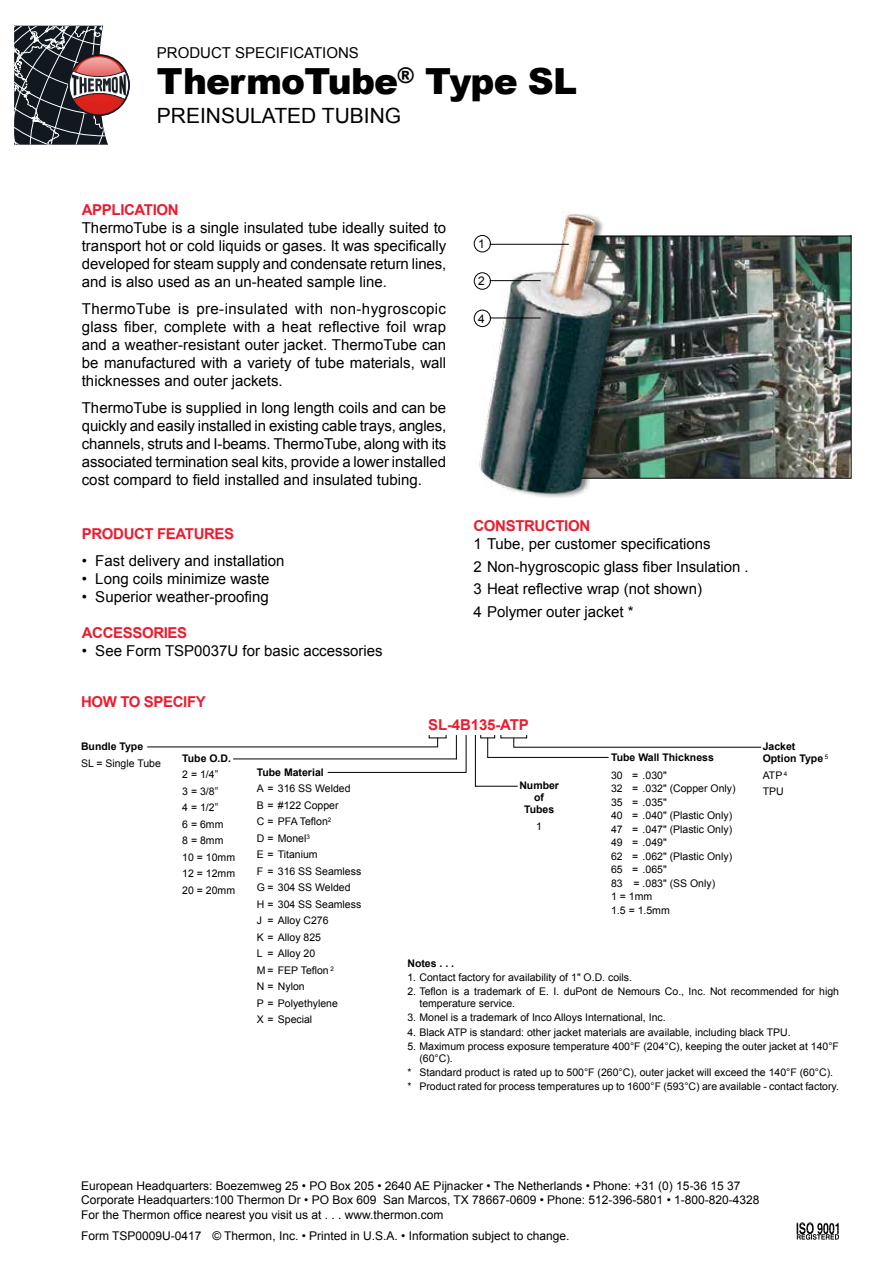
<style>
.page{position:relative;width:893px;height:1263px;background:#fff}
.page>*{position:absolute;margin:0;border:0;box-sizing:border-box;transform-origin:0 0}
.t1{font:900 36px "Arial";letter-spacing:-.025em;color:#000}
.t2{font:21px "Arial";color:#000}
.t3{font:15px/18px "Arial";color:#000;text-align:justify}
.t4{font:700 15px "Arial";letter-spacing:-.025em;color:#ed1b2f}
.t5{font:15px "Arial";color:#000101}
.t6{font:12px/14.4px "Arial";color:#000}
.t7{font:10.5px/16.5px "Arial";color:#000}
.t8{font:700 10.5px/12px "Arial";color:#000;text-align:center}
</style>
<div class="page">
<svg style="left:14px;top:26px;width:116px;height:119px"></svg>
<svg style="left:797px;top:1222px;width:42px;height:18px"></svg>
<hr style="left:147px;top:746px;width:291px;height:1px;background:#000">
<hr style="left:233px;top:758px;width:224px;height:1px;background:#000">
<hr style="left:466px;top:734px;width:1px;height:39px;background:#000">
<hr style="left:475px;top:786px;width:43px;height:1px;background:#000">
<hr style="left:328px;top:772px;width:138px;height:1px;background:#000">
<hr style="left:475px;top:734px;width:1px;height:53px;background:#000">
<svg style="left:456px;top:735px;width:1px;height:24px"></svg>
<svg style="left:487px;top:738px;width:1px;height:19px"></svg>
<hr style="left:513px;top:747px;width:248px;height:1px;background:#000">
<hr style="left:487px;top:757px;width:122px;height:1px;background:#000">
<img style="left:661px;top:235px;width:191px;height:244px">
<img style="left:473px;top:212px;width:188px;height:286px">
<hr style="left:490px;top:244px;width:79px;height:1px;background:#000">
<hr style="left:490px;top:280px;width:51px;height:1px;background:#000">
<div style="left:474px;top:235px;width:17px;height:17px;border:1px solid #000;border-radius:50%"></div>
<div style="left:474px;top:272px;width:17px;height:18px;border:1px solid #000;border-radius:50%"></div>
<hr style="left:490px;top:318px;width:51px;height:1px;background:#000">
<div style="left:474px;top:310px;width:17px;height:17px;border:1px solid #000;border-radius:50%"></div>
<h3 class="t5" style="left:157px;top:43px;width:203px">PRODUCT SPECIFICATIONS</h3>
<h1 class="t1" style="left:157px;top:55px;width:422px">ThermoTube<sup>®</sup> Type SL</h1>
<h2 class="t2" style="left:157px;top:102px;width:246px">PREINSULATED TUBING</h2>
<h3 class="t4" style="left:82px;top:199px;width:98px">APPLICATION</h3>
<h3 class="t3" style="left:82px;top:219px;width:366px">ThermoTube is a single insulated tube ideally suited to transport hot or cold liquids or gases. It was specifically developed for steam supply and condensate return lines, and is also used as an un-heated sample line.</h3>
<p class="t3" style="left:82px;top:300px;width:366px">ThermoTube is pre-insulated with non-hygroscopic glass fiber, complete with a heat reflective foil wrap and a weather-resistant outer jacket. ThermoTube can be manufactured with a variety of tube materials, wall thicknesses and outer jackets.</p>
<p class="t3" style="left:82px;top:399px;width:366px">ThermoTube is supplied in long length coils and can be quickly and easily installed in existing cable trays, angles, channels, struts and I-beams. ThermoTube, along with its associated termination seal kits, provide a lower installed cost compard to field installed and insulated tubing.</p>
<h3 class="t4" style="left:82px;top:523px;width:154px">PRODUCT FEATURES</h3>
<h3 class="t3" style="left:82px;top:552px;width:204px">• Fast delivery and installation</h3>
<h3 class="t3" style="left:82px;top:570px;width:189px">• Long coils minimize waste</h3>
<h3 class="t3" style="left:82px;top:588px;width:188px">• Superior weather-proofing</h3>
<h3 class="t4" style="left:82px;top:622px;width:107px">ACCESSORIES</h3>
<h3 class="t3" style="left:82px;top:642px;width:302px">• See Form TSP0037U for basic accessories</h3>
<h3 class="t4" style="left:81px;top:691px;width:126px">HOW TO SPECIFY</h3>
<p class="t6" style="left:478px;top:237px;width:8px">1</p>
<p class="t6" style="left:478px;top:274px;width:8px">2</p>
<p class="t6" style="left:478px;top:311px;width:8px">4</p>
<h3 class="t4" style="left:473px;top:516px;width:118px">CONSTRUCTION</h3>
<h3 class="t3" style="left:473px;top:533px;width:277px;line-height:22.5px;text-align:left">1 Tube, per customer specifications<br>2 Non-hygroscopic glass fiber Insulation .<br>3 Heat reflective wrap (not shown)<br>4 Polymer outer jacket *</h3>
<p class="t8" style="left:81px;top:741px;width:64px">Bundle Type</p>
<p class="t7" style="left:81px;top:755px;width:81px">SL = Single Tube</p>
<p class="t8" style="left:182px;top:752px;width:50px">Tube O.D.</p>
<p class="t7" style="left:182px;top:766px;width:54px">2 = 1/4”<br>3 = 3/8”<br>4 = 1/2”<br>6 = 6mm<br>8 = 8mm<br>10 = 10mm<br>12 = 12mm<br>20 = 20mm</p>
<p class="t8" style="left:257px;top:766px;width:68px">Tube Material</p>
<p class="t7" style="left:257px;top:780px;width:106px">A = 316 SS Welded<br>B = #122 Copper<br>C = PFA Teflon<sup>2<br></sup>D = Monel<sup>3<br></sup>E = Titanium<br>F = 316 SS Seamless<br>G = 304 SS Welded<br>H = 304 SS Seamless<br>J = Alloy C276<br>K = Alloy 825<br>L = Alloy 20<br>M = FEP Teflon <sup>2<br></sup>N = Nylon<br>P = Polyethylene<br>X = Special</p>
<h3 class="t4" style="left:428px;top:715px;width:102px">SL-4B135-ATP</h3>
<p class="t8" style="left:519px;top:780px;width:41px">Number of<br>Tubes</p>
<p class="t7" style="left:536px;top:818px;width:7px">1</p>
<p class="t8" style="left:611px;top:751px;width:104px">Tube Wall Thickness</p>
<p class="t7" style="left:611px;top:769px;width:126px;line-height:13.5px">30 = .030"<br>32 = .032" (Copper Only)<br>35 = .035"<br>40 = .040" (Plastic Only)<br>47 = .047" (Plastic Only)<br>49 = .049"<br>62 = .062" (Plastic Only)<br>65 = .065"<br>83 = .083" (SS Only)<br>1 = 1mm<br>1.5 = 1.5mm</p>
<p class="t8" style="left:763px;top:741px;width:67px;text-align:left">Jacket<br>Option Type <sup>5</sup></p>
<p class="t7" style="left:763px;top:767px;width:26px">ATP <sup>4<br></sup>TPU</p>
<p class="t8" style="left:407px;top:957px;width:48px">Notes . . .</p>
<p class="t7" style="left:407px;top:969px;width:226px">1. Contact factory for availability of 1" O.D. coils.</p>
<p class="t7" style="left:419px;top:986px;width:421px;line-height:12px;text-indent:-12px">2. Teflon is a trademark of E. I. duPont de Nemours Co., Inc. Not recommended for high temperature service.</p>
<p class="t7" style="left:407px;top:1009px;width:260px">3. Monel is a trademark of Inco Alloys International, Inc.</p>
<p class="t7" style="left:407px;top:1024px;width:385px">4. Black ATP is standard: other jacket materials are available, including black TPU.</p>
<p class="t7" style="left:419px;top:1040px;width:421px;line-height:12px;text-indent:-12px">5. Maximum process exposure temperature 400°F (204°C), keeping the outer jacket at 140°F (60°C).</p>
<p class="t7" style="left:407px;top:1065px;width:433px;line-height:14.1px">* Standard product is rated up to 500°F (260°C), outer jacket will exceed the 140°F (60°C). * Product rated for process temperatures up to 1600°F (593°C) are available - contact factory.</p>
<p class="t6" style="left:81px;top:1178px;width:680px">European Headquarters: Boezemweg 25 • PO Box 205 • 2640 AE Pijnacker • The Netherlands • Phone: +31 (0) 15-36 15 37<br>Corporate Headquarters:100 Thermon Dr • PO Box 609 San Marcos, TX 78667-0609 • Phone: 512-396-5801 • 1-800-820-4328<br>For the Thermon office nearest you visit us at . . . www.thermon.com</p>
<p class="t6" style="left:212px;top:1228px;width:359px">© Thermon, Inc. • Printed in U.S.A. • Information subject to change.</p>
<p class="t6" style="left:81px;top:1228px;width:122px">Form TSP0009U-0417</p>
</div>
